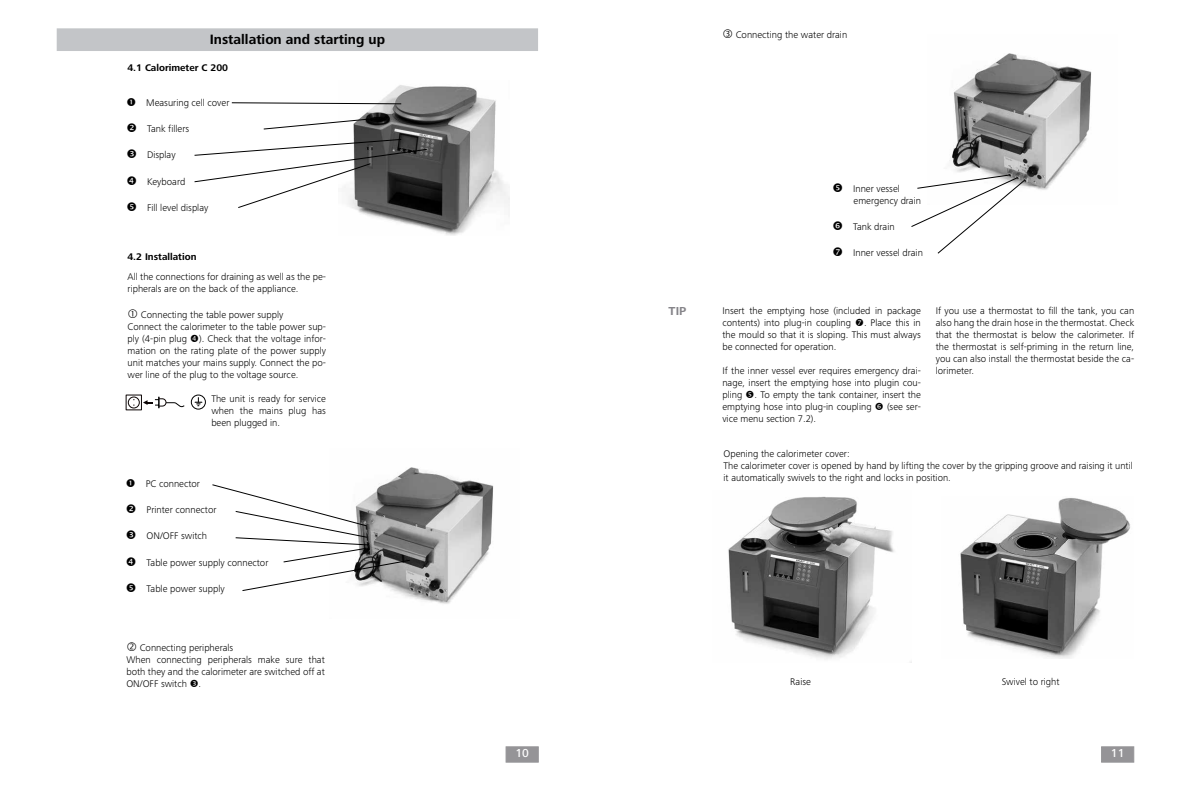
<style>
.page{position:relative;width:1191px;height:791px;background:#fff}
.page>*{position:absolute;margin:0;border:0;box-sizing:border-box;transform-origin:0 0}
.t1{font:700 14px "Frutiger Next IKA";color:#000}
.t2{font:500 12px "Frutiger Next IKA";color:#fff}
.t3{font:700 12px "Frutiger Next IKA";color:#858489}
.t4{font:300 10px/12px "Frutiger Next IKA";color:#000}
.t5{font:700 10px "Frutiger Next IKA";color:#000}
</style>
<div class="page">
<div style="left:505px;top:746px;width:34px;height:17px;background:#959497;border:1px solid #68676b"></div>
<div style="left:1101px;top:746px;width:33px;height:17px;background:#959497;border:1px solid #68676b"></div>
<div style="left:57px;top:29px;width:480px;height:22px;background:#c3c5c8"></div>
<div style="left:57px;top:28px;width:481px;height:23px;border:1px solid #c3c5c8"></div>
<img style="left:353px;top:85px;width:156px;height:151px">
<svg style="left:231px;top:102px;width:171px;height:2px"></svg>
<svg style="left:263px;top:119px;width:107px;height:11px"></svg>
<svg style="left:194px;top:139px;width:233px;height:69px"></svg>
<img style="left:379px;top:467px;width:115px;height:137px">
<svg style="left:212px;top:484px;width:198px;height:107px"></svg>
<img style="left:949px;top:53px;width:143px;height:137px">
<svg style="left:911px;top:174px;width:114px;height:80px"></svg>
<img style="left:728px;top:496px;width:166px;height:163px">
<img style="left:960px;top:498px;width:170px;height:161px">
<div style="left:191px;top:395px;width:15px;height:14px;border:1px solid #000;border-radius:50%"></div>
<svg style="left:195px;top:397px;width:7px;height:9px"></svg>
<svg style="left:126px;top:395px;width:59px;height:15px"></svg>
<h1 class="t1" style="left:210px;top:32px;width:177px">Installation and starting up</h1>
<p class="t5" style="left:127px;top:62px;width:102px">4.1 Calorimeter C 200</p>
<p class="t4" style="left:146px;top:96px;width:85px">Measuring cell cover</p>
<p class="t4" style="left:147px;top:123px;width:44px">Tank fillers</p>
<p class="t4" style="left:147px;top:149px;width:30px">Display</p>
<p class="t4" style="left:147px;top:175px;width:40px">Keyboard</p>
<p class="t4" style="left:147px;top:202px;width:63px">Fill level display</p>
<p class="t5" style="left:127px;top:250px;width:71px">4.2 Installation</p>
<p class="t4" style="left:127px;top:270px;width:200px">All the connections for draining as well as the pe&shy;ripherals are on the back of the appliance.</p>
<p class="t4" style="left:127px;top:309px;width:200px;text-indent:13px">Connecting the table power supply<br>Connect the calorimeter to the table power sup&shy;ply (4-pin plug ). Check that the voltage infor&shy;mation on the rating plate of the power supply unit matches your mains supply. Connect the po&shy;wer line of the plug to the voltage source.</p>
<p class="t4" style="left:211px;top:393px;width:116px;text-align:justify">The unit is ready for service when the mains plug has been plugged in.</p>
<p class="t4" style="left:146px;top:477px;width:56px">PC connector</p>
<p class="t4" style="left:147px;top:504px;width:72px">Printer connector</p>
<p class="t4" style="left:147px;top:530px;width:62px">ON/OFF switch</p>
<p class="t4" style="left:147px;top:556px;width:123px">Table power supply connector</p>
<p class="t4" style="left:147px;top:583px;width:80px">Table power supply</p>
<p class="t4" style="left:126px;top:641px;width:200px;text-indent:13px">Connecting peripherals<br>When connecting peripherals make sure that both they and the calorimeter are switched off at ON/OFF switch .</p>
<p class="t4" style="left:735px;top:28px;width:113px">Connecting the water drain</p>
<p class="t3" style="left:668px;top:304px;width:19px">TIP</p>
<p class="t4" style="left:853px;top:182px;width:69px">Inner vessel emergency drain</p>
<p class="t4" style="left:853px;top:221px;width:43px">Tank drain</p>
<p class="t4" style="left:853px;top:247px;width:71px">Inner vessel drain</p>
<p class="t4" style="left:722px;top:304px;width:200px">Insert the emptying hose (included in package contents) into plug-in coupling</p>
<p class="t4" style="left:722px;top:316px;width:200px;text-align:justify;text-indent:142px">. Place this in the mould so that it is sloping. This must always be connected for operation.</p>
<p class="t4" style="left:722px;top:364px;width:200px;text-align:justify">If the inner vessel ever requires emergency drai&shy;nage, insert the emptying hose into plugin cou&shy;pling . To empty the tank container, insert the emptying hose into plug-in coupling</p>
<p class="t4" style="left:887px;top:400px;width:35px">(see ser-</p>
<p class="t4" style="left:722px;top:412px;width:95px">vice menu section 7.2).</p>
<p class="t4" style="left:935px;top:304px;width:200px;text-align:justify">If you use a thermostat to fill the tank, you can also hang the drain hose in the thermostat. Check that the thermostat is below the calorimeter. If the thermostat is self-priming in the return line, you can also install the thermostat beside the ca&shy;lorimeter.</p>
<p class="t4" style="left:723px;top:448px;width:411px">Opening the calorimeter cover:<br>The calorimeter cover is opened by hand by lifting the cover by the gripping groove and raising it until it automatically swivels to the right and locks in position.</p>
<p class="t4" style="left:790px;top:676px;width:22px">Raise</p>
<p class="t4" style="left:1001px;top:676px;width:59px">Swivel to right</p>
<p class="t2" style="left:515px;top:746px;width:15px">10</p>
<p class="t2" style="left:1111px;top:746px;width:15px">11</p>
</div>
